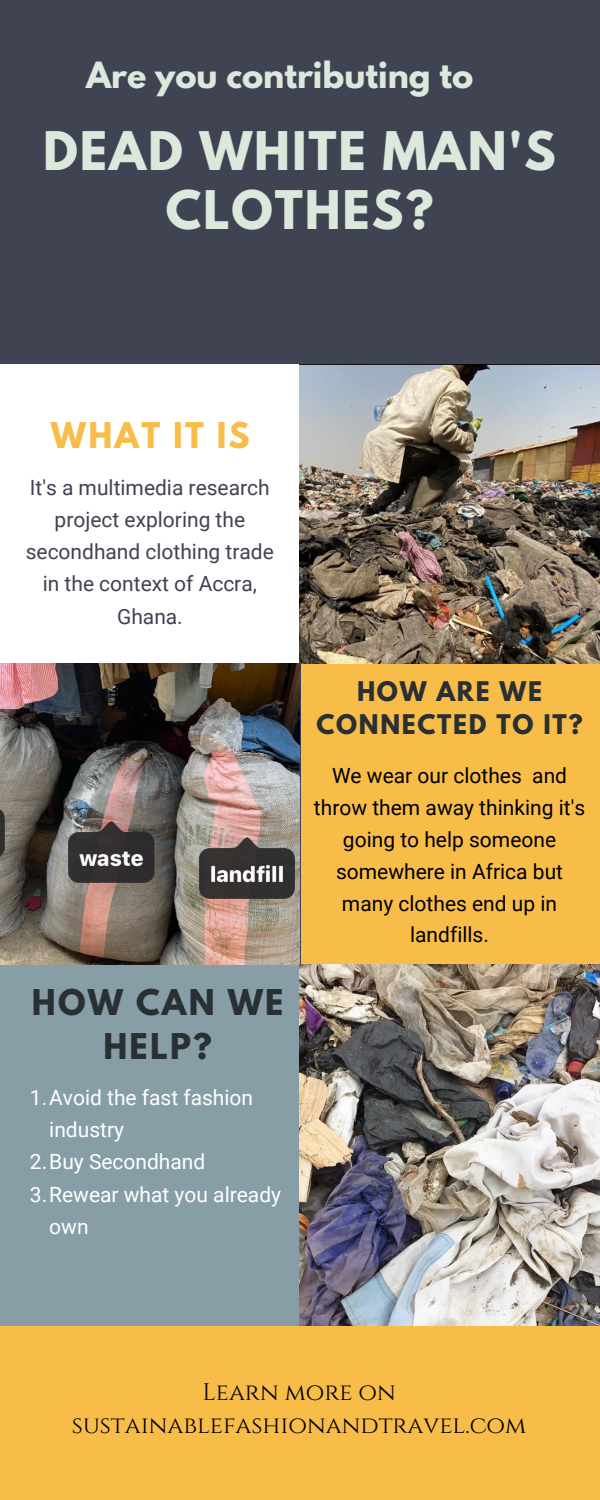
<style>
.page{position:relative;width:600px;height:1500px;background:#404352}
.page>*{position:absolute;margin:0;border:0;box-sizing:border-box;transform-origin:0 0}
.t1{font:700 47.2px/59.2px "League Spartan";letter-spacing:.04em;color:#dce8dc;text-align:center}
.t2{font:700 32px "League Spartan";color:#dce8dc}
.t3{font:700 31.4px/43.5px "League Spartan";letter-spacing:.07em;color:#292f33;text-align:center}
.t4{font:700 31.4px "League Spartan";letter-spacing:.07em;color:#f8bd49}
.t5{font:24px/33px "Cinzel";color:#000;text-align:center}
.t6{font:700 24px/33.2px "League Spartan";letter-spacing:.07em;color:#292f33;text-align:center}
.t7{font:21px/31.8px "Roboto";color:#000;text-align:center}
.t8{font:21px/32.2px "Roboto";color:#404352;text-align:center}
.t9{font:21px "Roboto";color:#fff}
</style>
<div class="page">
<div style="left:301px;top:664px;width:299px;height:300px;background:#f8bd49"></div>
<div style="left:0;top:364px;width:600px;height:300px;background:#fff"></div>
<div style="left:0;top:964px;width:301px;height:361px;background:#879ea6"></div>
<div style="left:0;top:1326px;width:600px;height:174px;background:#f8bd49"></div>
<img style="left:299px;top:364px;width:301px;height:300px">
<img style="left:0;top:664px;width:299px;height:301px">
<img style="left:299px;top:965px;width:301px;height:361px">
<h2 class="t2" style="left:86px;top:59px;width:389px">Are you contributing to</h2>
<h1 class="t1" style="left:43px;top:128px;width:514px">DEAD WHITE MAN'S<br>CLOTHES?</h1>
<h3 class="t4" style="left:51px;top:419px;width:200px">WHAT IT IS</h3>
<p class="t8" style="left:26px;top:471px;width:250px">It's a multimedia research project exploring the secondhand clothing trade in the context of Accra,<br>Ghana.</p>
<h3 class="t3" style="left:32px;top:985px;width:253px">HOW CAN WE<br>HELP?</h3>
<p class="t9" style="left:30px;top:1085px;width:225px">1.Avoid the fast fashion</p>
<p class="t9" style="left:49px;top:1118px;width:76px">industry</p>
<p class="t9" style="left:30px;top:1150px;width:177px">2.Buy Secondhand</p>
<p class="t9" style="left:30px;top:1182px;width:253px">3.Rewear what you already</p>
<p class="t9" style="left:49px;top:1214px;width:41px">own</p>
<p class="t6" style="left:316px;top:677px;width:268px">HOW ARE WE<br>CONNECTED TO IT?</p>
<p class="t7" style="left:314px;top:760px;width:273px">We wear our clothes and throw them away thinking it's going to help someone somewhere in Africa but many clothes end up in landfills.</p>
<p class="t5" style="left:72px;top:1376px;width:456px">Learn more on sustainablefashionandtravel.com</p>
</div>
